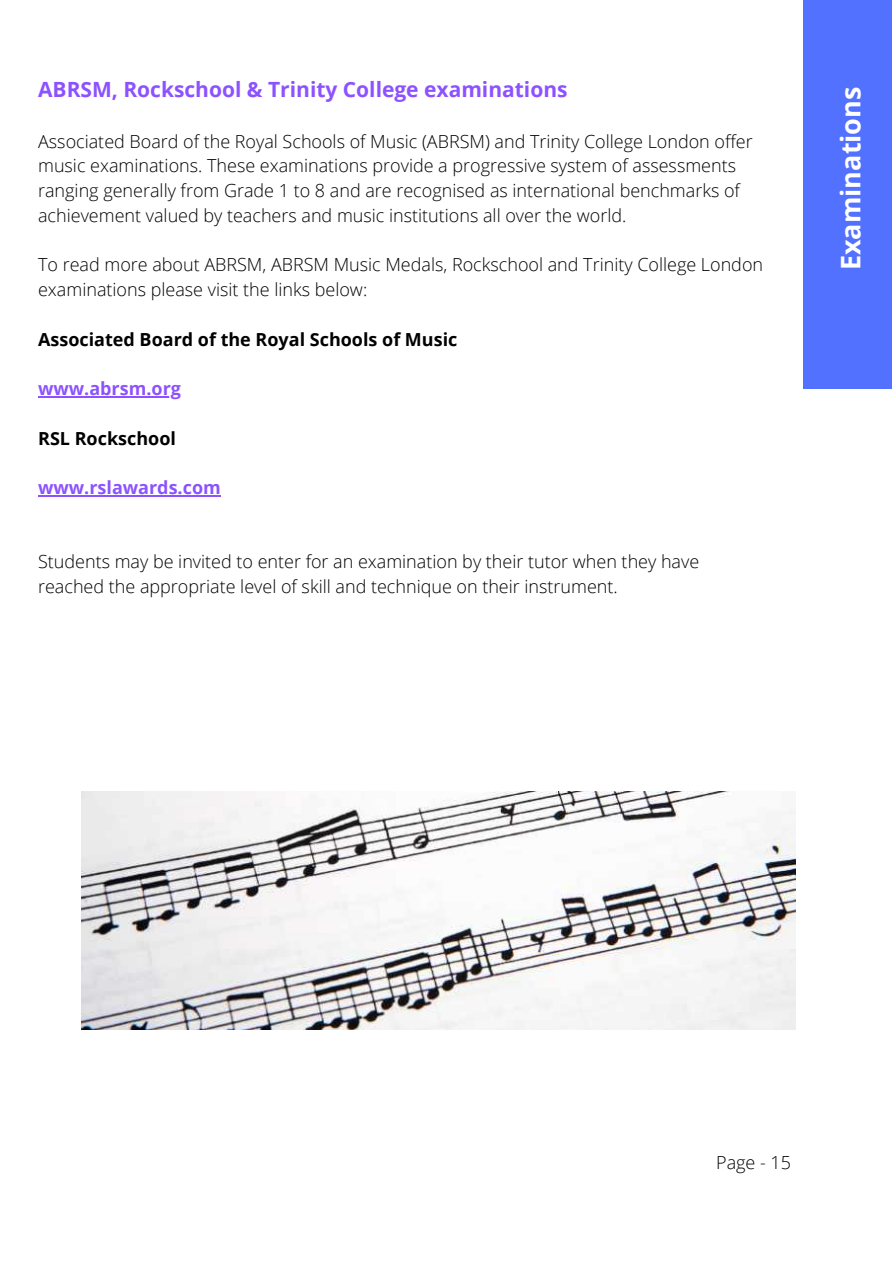
<style>
.page{position:relative;width:893px;height:1264px;background:#fff}
.page>*{position:absolute;margin:0;border:0;box-sizing:border-box;transform-origin:0 0}
.t1{font:700 27px "Open Sans";color:#fff}
.t2{font:700 21px "Open Sans";color:#8c52ff}
.t3{font:300 18px/24.8px "Open Sans";color:#000}
.t4{font:700 18px "Open Sans";color:#000}
.t5{font:700 18px "Open Sans";color:#8c52ff}
</style>
<div class="page">
<hr style="left:38px;top:396px;width:143px;height:1px;background:#8c52ff">
<hr style="left:38px;top:495px;width:183px;height:1px;background:#8c52ff">
<img style="left:81px;top:791px;width:714px;height:238px">
<div style="left:803px;top:0;width:89px;height:389px;background:#5271ff"></div>
<p class="t2" style="left:38px;top:75px;width:531px">ABRSM, Rockschool &amp; Trinity College examinations</p>
<p class="t3" style="left:38px;top:128px;width:716px">Associated Board of the Royal Schools of Music (ABRSM) and Trinity College London offer music examinations. These examinations provide a progressive system of assessments ranging generally from Grade 1 to 8 and are recognised as international benchmarks of achievement valued by teachers and music institutions all over the world.</p>
<p class="t3" style="left:38px;top:252px;width:726px">To read more about ABRSM, ABRSM Music Medals, Rockschool and Trinity College London examinations please visit the links below:</p>
<p class="t4" style="left:38px;top:326px;width:421px">Associated Board of the Royal Schools of Music</p>
<p class="t5" style="left:38px;top:376px;width:144px">www.abrsm.org</p>
<p class="t4" style="left:38px;top:425px;width:139px">RSL Rockschool</p>
<p class="t5" style="left:38px;top:475px;width:184px">www.rslawards.com</p>
<p class="t3" style="left:38px;top:549px;width:662px">Students may be invited to enter for an examination by their tutor when they have reached the appropriate level of skill and technique on their instrument.</p>
<h1 class="t1" style="left:831px;top:270px;width:185px;rotate:-90deg">Examinations</h1>
<p class="t3" style="left:716px;top:1149px;width:76px">Page - 15</p>
</div>
